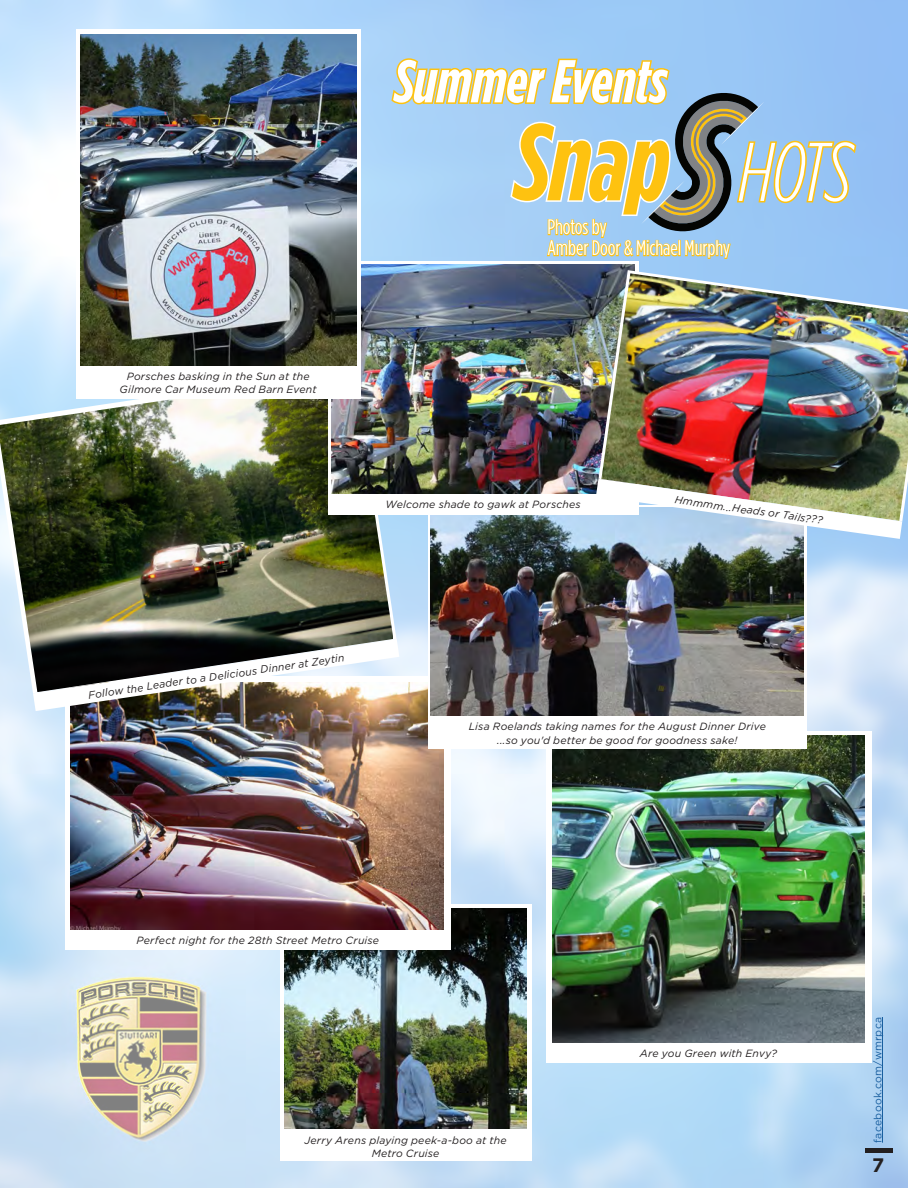
<style>
.page{position:relative;width:908px;height:1188px;background:#fff}
.page>*{position:absolute;margin:0;border:0;box-sizing:border-box;transform-origin:0 0}
.t1{font:italic 700 109.35px "Gotham Condensed";color:#fec210}
.t2{font:italic 300 82.95px "Gotham Condensed";color:#fff}
.t3{font:italic 700 60.3px "Gotham Condensed";color:#fff}
.t4{font:21px/21px "Gotham Condensed";letter-spacing:-.005em;color:#fff}
.Frontpage_Month{font:700 19.5px "Gotham";color:#231f20}
.t5{font:italic 10.5px "Gotham";letter-spacing:.02em;color:#231f20}
.Pagination{font:10.5px "Gotham";letter-spacing:.025em;color:#175d9e}
</style>
<div class="page">
<img style="left:0;top:0;width:907px;height:1188px">
<div style="left:545px;top:731px;width:325px;height:313px;background:#fff"></div>
<img style="left:552px;top:736px;width:312px;height:307px">
<div style="left:545px;top:1044px;width:325px;height:19px;background:#fff"></div>
<svg style="left:280px;top:904px;width:251px;height:226px"></svg>
<img style="left:285px;top:908px;width:241px;height:222px">
<div style="left:280px;top:1130px;width:251px;height:31px;background:#fff"></div>
<div style="left:65px;top:676px;width:385px;height:254px;background:#fff"></div>
<img style="left:70px;top:682px;width:373px;height:248px">
<div style="left:65px;top:930px;width:385px;height:19px;background:#fff"></div>
<img style="left:0;top:372px;width:393px;height:320px">
<img style="left:33px;top:639px;width:366px;height:72px">
<hr style="left:881px;top:1017px;width:1px;height:126px;background:#175d9e">
<div style="left:864px;top:1148px;width:27px;height:5px;background:#231f20"></div>
<svg style="left:389px;top:57px;width:468px;height:203px;background:#a8c3d0"></svg>
<img style="left:430px;top:515px;width:373px;height:201px">
<div style="left:428px;top:716px;width:378px;height:32px;background:#fff"></div>
<div style="left:328px;top:261px;width:310px;height:233px;background:linear-gradient(to right,#fff,#fcfcfc)"></div>
<img style="left:332px;top:265px;width:302px;height:229px">
<div style="left:328px;top:494px;width:310px;height:21px;background:#fff"></div>
<div style="left:76px;top:29px;width:284px;height:337px;background:#fff"></div>
<img style="left:80px;top:34px;width:276px;height:332px">
<div style="left:76px;top:366px;width:284px;height:32px;background:#fff"></div>
<img style="left:601px;top:273px;width:306px;height:248px">
<svg style="left:595px;top:479px;width:307px;height:60px"></svg>
<p class="t5" style="left:127px;top:369px;width:184px">Porsches basking in the Sun at the</p>
<p class="t5" style="left:120px;top:383px;width:198px">Gilmore Car Museum Red Barn Event</p>
<p class="t3" style="left:394px;top:46px;width:274px">Summer Events</p>
<p class="t1" style="left:514px;top:98px;width:157px">Snap</p>
<p class="t4" style="left:547px;top:216px;width:184px">Photos by<br>Amber Door &amp; Michael Murphy</p>
<p class="t2" style="left:738px;top:125px;width:115px">HOTS</p>
<p class="t5" style="left:385px;top:497px;width:197px">Welcome shade to gawk at Porsches</p>
<p class="t5" style="left:675px;top:493px;width:151px;rotate:8deg">Hmmmm...Heads or Tails???</p>
<p class="t5" style="left:87px;top:690px;width:260px;rotate:-9deg">Follow the Leader to a Delicious Dinner at Zeytin</p>
<p class="t5" style="left:468px;top:720px;width:298px">Lisa Roelands taking names for the August Dinner Drive</p>
<p class="t5" style="left:497px;top:733px;width:242px">...so you'd better be good for goodness sake!</p>
<p class="t5" style="left:136px;top:933px;width:244px">Perfect night for the 28th Street Metro Cruise</p>
<p class="t5" style="left:304px;top:1133px;width:204px">Jerry Arens playing peek-a-boo at the</p>
<p class="t5" style="left:371px;top:1147px;width:69px">Metro Cruise</p>
<p class="t5" style="left:639px;top:1047px;width:139px">Are you Green with Envy?</p>
<p class="Pagination" style="left:870px;top:1143px;width:127px;rotate:-90deg">facebook.com/wmrpca</p>
<p class="Frontpage_Month" style="left:871px;top:1153px;width:14px">7</p>
</div>
